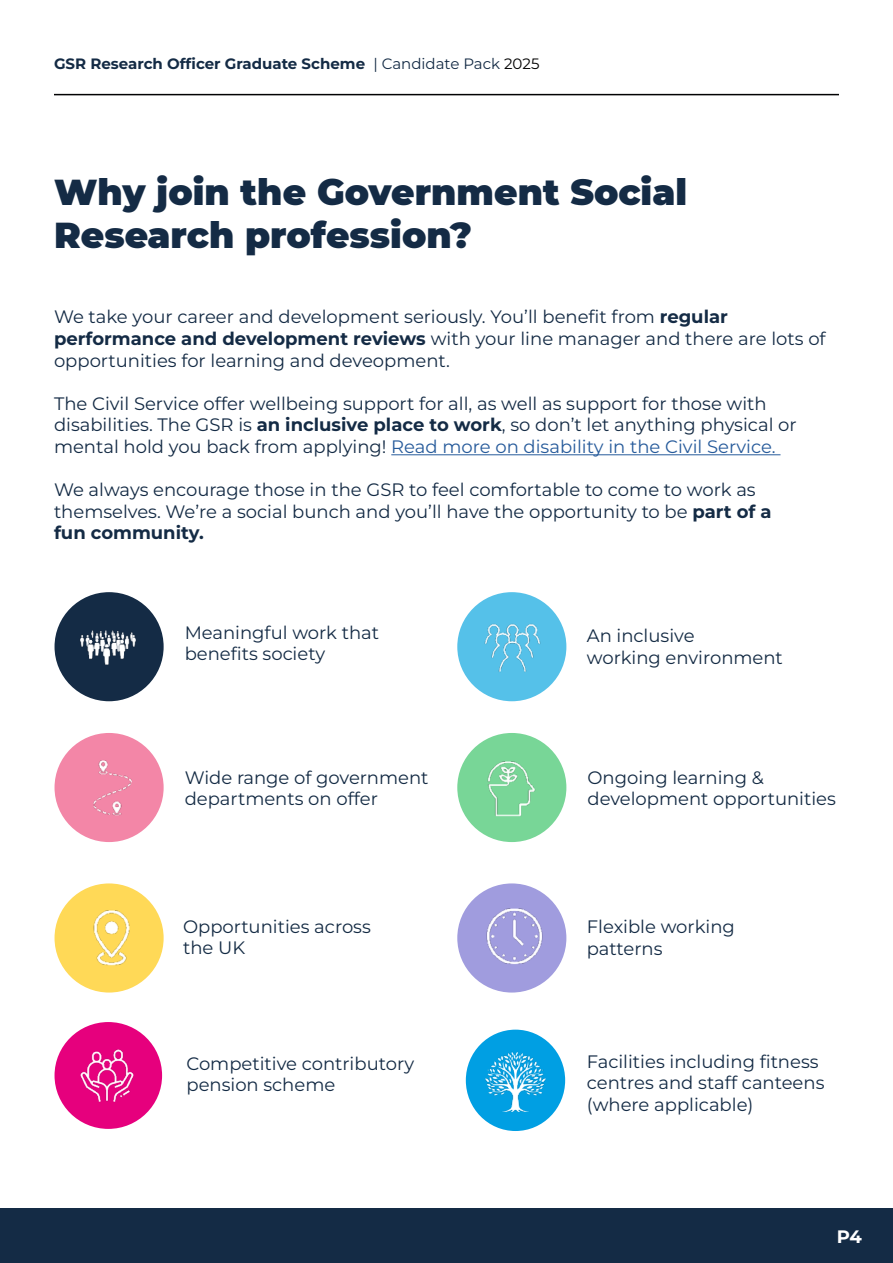
<style>
.page{position:relative;width:893px;height:1263px;background:#fff}
.page>*{position:absolute;margin:0;border:0;box-sizing:border-box;transform-origin:0 0}
.Page_header{font:900 36px/43.2px "Montserrat";color:#142b45}
.paragraph_text{font:18px/21.6px "Montserrat";color:#142b45}
.paragraph_text-2{font:18px/21.6px "Montserrat";color:#142b44}
.t1{font:700 18px "Montserrat";color:#fff}
.t2{font:700 15px "Montserrat";color:#142b45}
.s1{font-weight:400}
.s2{font-weight:400;color:#000}
.s3{font-weight:700}
.s4{color:#275b9b}
</style>
<div class="page">
<hr style="left:54px;top:94px;width:785px;height:1px;background:#020203">
<div style="left:0;top:1209px;width:893px;height:54px;background:#142b45"></div>
<hr style="left:391px;top:454px;width:389px;height:1px;background:#275b9b">
<div style="left:55px;top:592px;width:109px;height:109px;background:#142b45;border-radius:50%"></div>
<div style="left:55px;top:733px;width:109px;height:109px;background:#f386a7;border-radius:50%"></div>
<div style="left:55px;top:883px;width:109px;height:109px;background:#ffd957;border-radius:50%"></div>
<div style="left:457px;top:592px;width:109px;height:109px;background:#55c1e9;border-radius:50%"></div>
<div style="left:457px;top:733px;width:109px;height:109px;background:#78d697;border-radius:50%"></div>
<div style="left:457px;top:883px;width:109px;height:109px;background:#a09cde;border-radius:50%"></div>
<img style="left:80px;top:630px;width:56px;height:35px">
<img style="left:484px;top:623px;width:57px;height:49px">
<img style="left:93px;top:760px;width:39px;height:56px">
<img style="left:487px;top:761px;width:49px;height:56px">
<img style="left:93px;top:910px;width:37px;height:56px">
<img style="left:486px;top:908px;width:57px;height:56px">
<div style="left:55px;top:1022px;width:107px;height:107px;background:#e6007d;border-radius:50%"></div>
<img style="left:80px;top:1049px;width:54px;height:53px">
<div style="left:466px;top:1030px;width:99px;height:101px;background:#009fe3;border-radius:50%"></div>
<img style="left:485px;top:1051px;width:61px;height:60px">
<p class="t2" style="left:54px;top:53px;width:487px">GSR Research Officer Graduate Scheme <span class="s1">| Candidate Pack</span> <span class="s2">2025</span></p>
<p class="Page_header" style="left:54px;top:168px;width:635px">Why join the Government Social<br>Research profession?</p>
<p class="paragraph_text" style="left:54px;top:306px;width:773px">We take your career and development seriously. You’ll benefit from <span class="s3">regular performance and development reviews</span> with your line manager and there are lots of opportunities for learning and deveopment.</p>
<p class="paragraph_text" style="left:54px;top:392px;width:744px">The Civil Service offer wellbeing support for all, as well as support for those with disabilities. The GSR is <span class="s3">an inclusive place to work</span>, so don’t let anything physical or mental hold you back from applying! <span class="s4">Read more on disability in the Civil Service.</span></p>
<p class="paragraph_text" style="left:54px;top:478px;width:719px">We always encourage those in the GSR to feel comfortable to come to work as themselves. We’re a social bunch and you’ll have the opportunity to be <span class="s3">part of a fun community.</span></p>
<p class="paragraph_text" style="left:185px;top:621px;width:196px">Meaningful work that benefits society</p>
<p class="paragraph_text-2" style="left:587px;top:625px;width:198px">An inclusive<br>working environment</p>
<p class="paragraph_text-2" style="left:185px;top:766px;width:245px">Wide range of government departments on offer</p>
<p class="paragraph_text-2" style="left:587px;top:766px;width:250px">Ongoing learning &amp; development opportunities</p>
<p class="paragraph_text-2" style="left:183px;top:915px;width:189px">Opportunities across the UK</p>
<p class="paragraph_text" style="left:587px;top:916px;width:149px">Flexible working patterns</p>
<p class="paragraph_text" style="left:186px;top:1052px;width:229px">Competitive contributory pension scheme</p>
<p class="paragraph_text" style="left:587px;top:1050px;width:239px">Facilities including fitness centres and staff canteens (where applicable)</p>
<p class="t1" style="left:837px;top:1225px;width:27px">P4</p>
</div>
